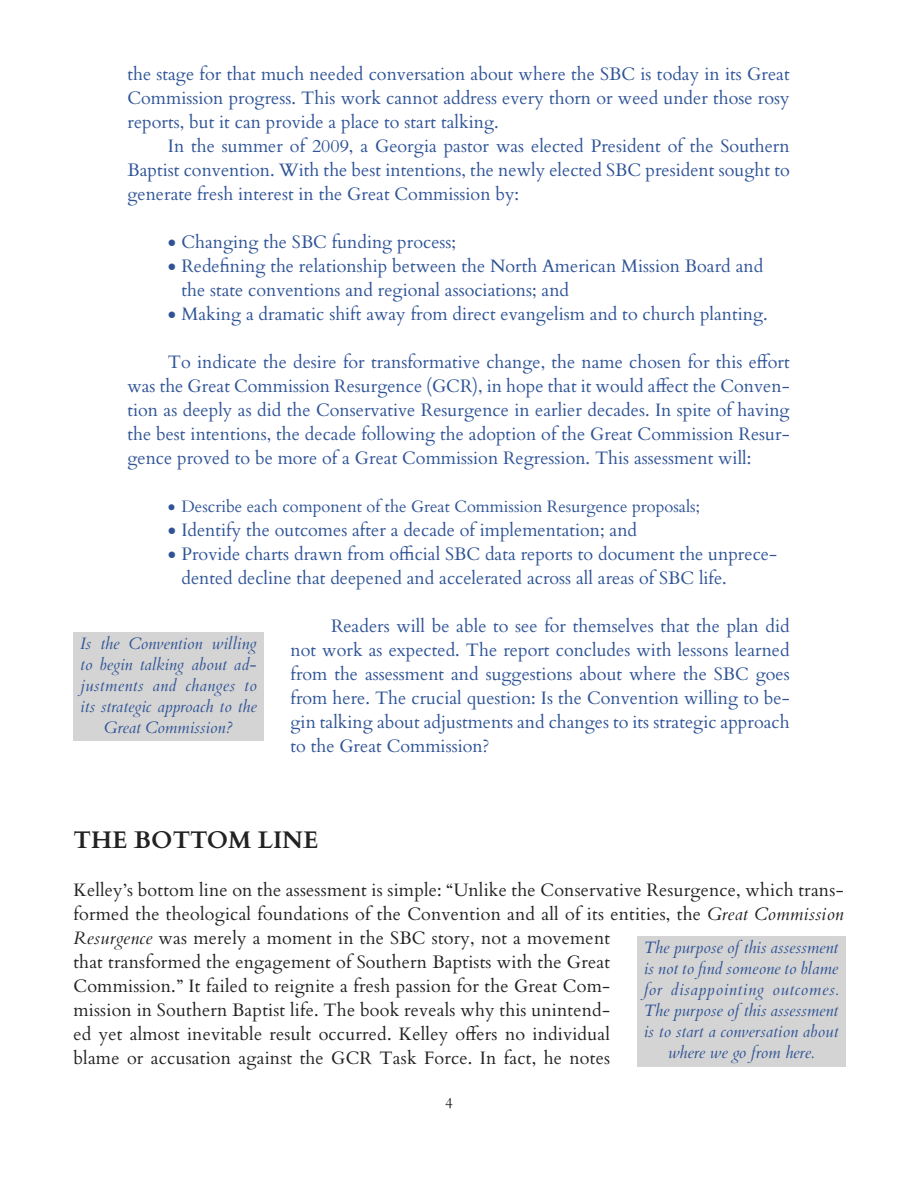
<style>
.page{position:relative;width:918px;height:1188px;background:#fff}
.page>*{position:absolute;margin:0;border:0;box-sizing:border-box;transform-origin:0 0}
.t1{font:700 24px "Cardo";color:#222}
.t2{font:18px/24px "Cardo";color:#2f5496;text-align:justify}
.t3{font:18px/24px "Cardo";letter-spacing:.01em;color:#222}
.t4{font:italic 16.5px/21px "Cardo";color:#2f5496;text-align:center}
.t5{font:16.5px "Cardo";color:#2f5496}
.ATS_page_numbers{font:15px "Cardo";color:#231f20}
.s1{font-style:italic}
</style>
<div class="page">
<div style="left:73px;top:632px;width:191px;height:109px;background:#d4d4d4"></div>
<div style="left:637px;top:936px;width:208px;height:131px;background:#d4d4d4"></div>
<p class="t2" style="left:127px;top:61px;width:664px">the stage for that much needed conversation about where the SBC is today in its Great Commission progress. This work cannot address every thorn or weed under those rosy reports, but it can provide a place to start talking.</p>
<p class="t2" style="left:127px;top:133px;width:664px;text-indent:40px">In the summer of 2009, a Georgia pastor was elected President of the Southern Baptist convention. With the best intentions, the newly elected SBC president sought to generate fresh interest in the Great Commission by:</p>
<p class="t2" style="left:168px;top:229px;width:290px">• Changing the SBC funding process;</p>
<p class="t2" style="left:181px;top:253px;width:583px;text-indent:-14px">• Redefining the relationship between the North American Mission Board and the state conventions and regional associations; and</p>
<p class="t2" style="left:168px;top:301px;width:601px">• Making a dramatic shift away from direct evangelism and to church planting.</p>
<p class="t2" style="left:127px;top:349px;width:664px;text-indent:40px">To indicate the desire for transformative change, the name chosen for this effort was the Great Commission Resurgence (GCR), in hope that it would affect the Conven&shy;tion as deeply as did the Conservative Resurgence in earlier decades. In spite of having the best intentions, the decade following the adoption of the Great Commission Resur&shy;gence proved to be more of a Great Commission Regression. This assessment will:</p>
<p class="t5" style="left:168px;top:494px;width:534px">• Describe each component of the Great Commission Resurgence proposals;</p>
<p class="t2" style="left:168px;top:517px;width:471px">• Identify the outcomes after a decade of implementation; and</p>
<p class="t2" style="left:181px;top:541px;width:597px;text-indent:-14px">• Provide charts drawn from official SBC data reports to document the unprece&shy;dented decline that deepened and accelerated across all areas of SBC life.</p>
<p class="t2" style="left:291px;top:613px;width:501px;text-indent:40px">Readers will be able to see for themselves that the plan did not work as expected. The report concludes with lessons learned from the assessment and suggestions about where the SBC goes from here. The crucial question: Is the Convention willing to be&shy;gin talking about adjustments and changes to its strategic approach to the Great Commission?</p>
<p class="t4" style="left:80px;top:633px;width:178px">Is the Convention willing to begin talking about ad&shy;justments and changes to its strategic approach to the<br>Great Commission?</p>
<p class="t1" style="left:73px;top:821px;width:247px">THE BOTTOM LINE</p>
<p class="t3" style="left:73px;top:877px;width:772px">Kelley’s bottom line on the assessment is simple: “Unlike the Conservative Resurgence, which trans&shy;formed the theological foundations of the Convention and all of its entities, the <span class="s1">Great Commission Resurgence</span> was merely a moment in the SBC story, not a movement<br>that transformed the engagement of Southern Baptists with the Great<br>Commission.” It failed to reignite a fresh passion for the Great Com-<br>mission in Southern Baptist life. The book reveals why this unintend-<br>ed yet almost inevitable result occurred. Kelley offers no individual<br>blame or accusation against the GCR Task Force. In fact, he notes</p>
<p class="t4" style="left:644px;top:936px;width:196px">The purpose of this assessment is not to find someone to blame for disappointing outcomes.<br>The purpose of this assessment is to start a conversation about where we go from here.</p>
<p class="ATS_page_numbers" style="left:445px;top:1091px;width:9px">4</p>
</div>
